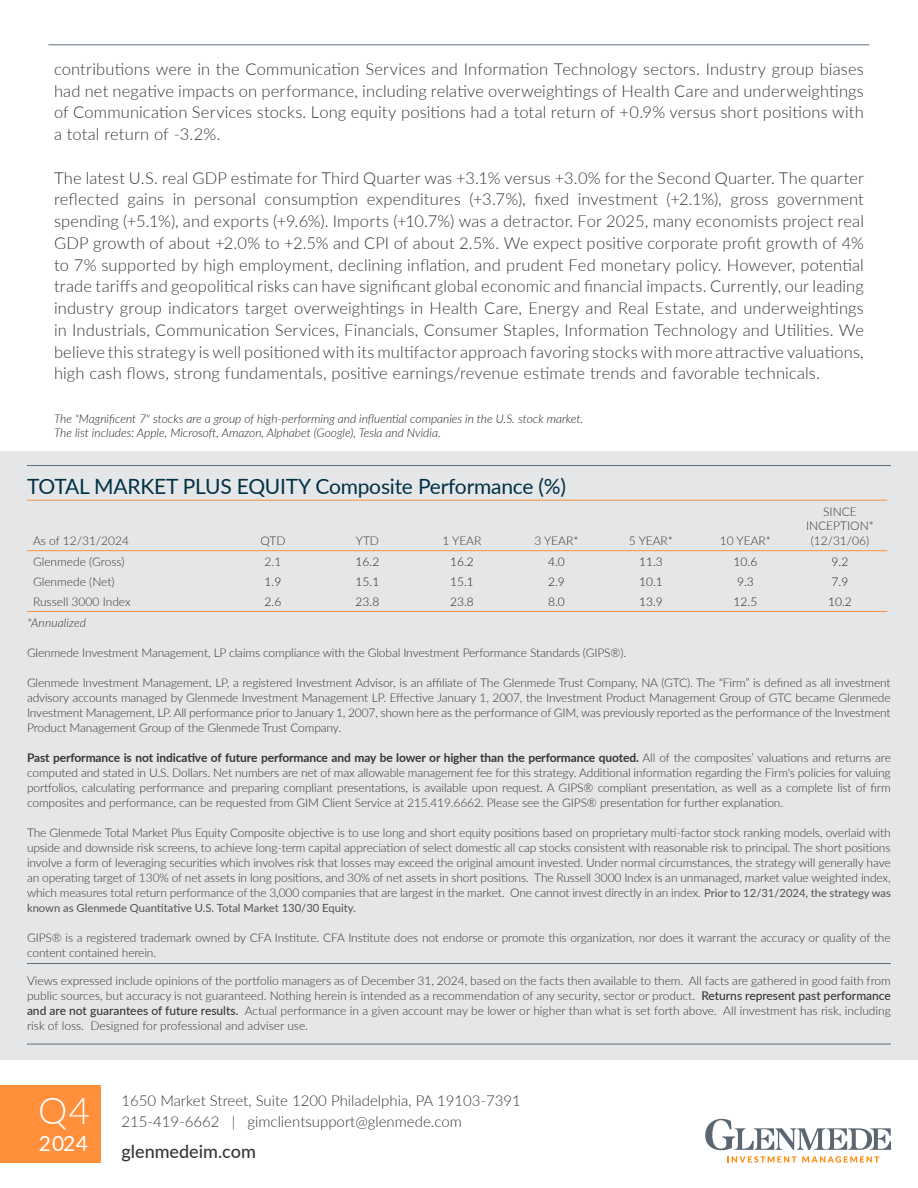
<style>
.page{position:relative;width:918px;height:1188px;background:#fff}
.page>*{position:absolute;margin:0;border:0;box-sizing:border-box;transform-origin:0 0}
.Event_Title{font:300 37.05px "Lato";color:#fff}
.Blue_Body-_left_justify{font:21px "Lato";letter-spacing:-.01em;color:#003147}
.Event_Title-2{font:21px "Lato";color:#fff}
.t1{font:500 18px "Lato";color:#393637}
.Blue_Body-_left_justify-2{font:300 16.5px/21.8px "Lato";letter-spacing:.01em;color:#393637;text-align:justify}
.t2{font:300 15px "Lato";color:#393637}
.Blue_Body-_left_justify-3{font:300 12px/15px "Lato";letter-spacing:-.01em;color:#393637;text-align:justify}
.t3{font:italic 300 12px/14.4px "Lato";color:#231f20}
.t4{font:300 12px "Lato";color:#231f20}
.Blue_Body-_left_justify-4{font:italic 300 12px "Lato";letter-spacing:.015em;color:#393637}
.Blue_Body-_left_justify-5{font:11.25px "Lato";color:#525252}
.s1{font-weight:700}
.s2{font-weight:400;font-size:11.25px;color:#525252}
.s3{font-weight:500}
</style>
<div class="page">
<div style="left:0;top:451px;width:918px;height:609px;background:#e5e6e7"></div>
<hr style="left:48px;top:45px;width:821px;height:1px;background:#5e6f7e">
<div style="left:0;top:1085px;width:100px;height:78px;background:#ff8f3b"></div>
<hr style="left:27px;top:963px;width:864px;height:1px;background:#5e6f7e">
<hr style="left:27px;top:465px;width:864px;height:1px;background:#5e6f7e">
<hr style="left:27px;top:611px;width:199px;height:1px;background:#ff8f3b">
<hr style="left:226px;top:611px;width:94px;height:1px;background:#ff8f3b">
<hr style="left:320px;top:611px;width:95px;height:1px;background:#ff8f3b">
<hr style="left:415px;top:611px;width:94px;height:1px;background:#ff8f3b">
<hr style="left:509px;top:611px;width:95px;height:1px;background:#ff8f3b">
<hr style="left:604px;top:611px;width:94px;height:1px;background:#ff8f3b">
<hr style="left:698px;top:611px;width:95px;height:1px;background:#ff8f3b">
<hr style="left:793px;top:611px;width:94px;height:1px;background:#ff8f3b">
<hr style="left:27px;top:500px;width:199px;height:1px;background:#ff8f3b">
<hr style="left:226px;top:500px;width:94px;height:1px;background:#ff8f3b">
<hr style="left:320px;top:500px;width:95px;height:1px;background:#ff8f3b">
<hr style="left:415px;top:500px;width:94px;height:1px;background:#ff8f3b">
<hr style="left:509px;top:500px;width:95px;height:1px;background:#ff8f3b">
<hr style="left:604px;top:500px;width:94px;height:1px;background:#ff8f3b">
<hr style="left:698px;top:500px;width:95px;height:1px;background:#ff8f3b">
<hr style="left:793px;top:500px;width:94px;height:1px;background:#ff8f3b">
<hr style="left:27px;top:550px;width:199px;height:1px;background:#ff8f3b">
<hr style="left:226px;top:550px;width:94px;height:1px;background:#ff8f3b">
<hr style="left:320px;top:550px;width:95px;height:1px;background:#ff8f3b">
<hr style="left:415px;top:550px;width:94px;height:1px;background:#ff8f3b">
<hr style="left:509px;top:550px;width:95px;height:1px;background:#ff8f3b">
<hr style="left:604px;top:550px;width:94px;height:1px;background:#ff8f3b">
<hr style="left:698px;top:550px;width:95px;height:1px;background:#ff8f3b">
<hr style="left:793px;top:550px;width:94px;height:1px;background:#ff8f3b">
<svg style="left:727px;top:1156px;width:152px;height:7px"></svg>
<svg style="left:705px;top:1119px;width:186px;height:31px"></svg>
<hr style="left:27px;top:1044px;width:864px;height:1px;background:#5e6f7e">
<p class="Blue_Body-_left_justify-2" style="left:54px;top:58px;width:811px">contributions were in the Communication Services and Information Technology sectors. Industry group biases had net negative impacts on performance, including relative overweightings of Health Care and underweightings of Communication Services stocks. Long equity positions had a total return of +0.9% versus short positions with a total return of -3.2%.</p>
<p class="Blue_Body-_left_justify-2" style="left:54px;top:166px;width:811px">The latest U.S. real GDP estimate for Third Quarter was +3.1% versus +3.0% for the Second Quarter. The quarter reflected gains in personal consumption expenditures (+3.7%), fixed investment (+2.1%), gross government spending (+5.1%), and exports (+9.6%). Imports (+10.7%) was a detractor. For 2025, many economists project real GDP growth of about +2.0% to +2.5% and CPI of about 2.5%. We expect positive corporate profit growth of 4% to 7% supported by high employment, declining inflation, and prudent Fed monetary policy. However, potential trade tariffs and geopolitical risks can have significant global economic and financial impacts. Currently, our leading industry group indicators target overweightings in Health Care, Energy and Real Estate, and underweightings in Industrials, Communication Services, Financials, Consumer Staples, Information Technology and Utilities. We believe this strategy is well positioned with its multifactor approach favoring stocks with more attractive valuations, high cash flows, strong fundamentals, positive earnings/revenue estimate trends and favorable technicals.</p>
<p class="t3" style="left:54px;top:411px;width:531px">The "Magnificent 7" stocks are a group of high-performing and influential companies in the U.S. stock market.<br>The list includes: Apple, Microsoft, Amazon, Alphabet (Google), Tesla and Nvidia.</p>
<p class="Blue_Body-_left_justify" style="left:27px;top:471px;width:541px">TOTAL MARKET PLUS EQUITY Composite Performance (%)</p>
<p class="Blue_Body-_left_justify-3" style="left:33px;top:532px;width:98px">As of 12/31/2024</p>
<p class="Blue_Body-_left_justify-3" style="left:260px;top:532px;width:27px">QTD</p>
<p class="Blue_Body-_left_justify-3" style="left:356px;top:532px;width:25px">YTD</p>
<p class="Blue_Body-_left_justify-3" style="left:442px;top:532px;width:41px">1 YEAR</p>
<p class="Blue_Body-_left_justify-3" style="left:534px;top:532px;width:46px">3 YEAR*</p>
<p class="Blue_Body-_left_justify-3" style="left:629px;top:532px;width:46px">5 YEAR*</p>
<p class="Blue_Body-_left_justify-3" style="left:720px;top:532px;width:53px">10 YEAR*</p>
<p class="Blue_Body-_left_justify-3" style="left:806px;top:504px;width:69px;line-height:14.4px;text-align:center">SINCE<br>INCEPTION* (12/31/06)</p>
<p class="Blue_Body-_left_justify-3" style="left:33px;top:554px;width:93px">Glenmede (Gross)</p>
<p class="Blue_Body-_left_justify-3" style="left:265px;top:554px;width:18px">2.1</p>
<p class="t4" style="left:356px;top:553px;width:25px">16.2</p>
<p class="t4" style="left:450px;top:553px;width:25px">16.2</p>
<p class="t4" style="left:548px;top:553px;width:18px">4.0</p>
<p class="t4" style="left:639px;top:553px;width:25px">11.3</p>
<p class="t4" style="left:734px;top:553px;width:25px">10.6</p>
<p class="t4" style="left:832px;top:553px;width:18px">9.2</p>
<p class="Blue_Body-_left_justify-3" style="left:33px;top:574px;width:83px">Glenmede (Net)</p>
<p class="t4" style="left:265px;top:573px;width:18px">1.9</p>
<p class="t4" style="left:356px;top:573px;width:25px">15.1</p>
<p class="t4" style="left:450px;top:573px;width:25px">15.1</p>
<p class="t4" style="left:548px;top:573px;width:18px">2.9</p>
<p class="t4" style="left:639px;top:573px;width:25px">10.1</p>
<p class="t4" style="left:737px;top:573px;width:18px">9.3</p>
<p class="t4" style="left:832px;top:573px;width:18px">7.9</p>
<p class="Blue_Body-_left_justify-3" style="left:33px;top:594px;width:99px">Russell 3000 Index</p>
<p class="t4" style="left:265px;top:593px;width:18px">2.6</p>
<p class="t4" style="left:356px;top:593px;width:25px">23.8</p>
<p class="t4" style="left:450px;top:593px;width:25px">23.8</p>
<p class="t4" style="left:548px;top:593px;width:18px">8.0</p>
<p class="t4" style="left:639px;top:593px;width:25px">13.9</p>
<p class="t4" style="left:734px;top:593px;width:25px">12.5</p>
<p class="t4" style="left:828px;top:593px;width:25px">10.2</p>
<p class="Blue_Body-_left_justify-4" style="left:27px;top:614px;width:61px">*Annualized</p>
<p class="Blue_Body-_left_justify-3" style="left:27px;top:645px;width:601px">Glenmede Investment Management, LP claims compliance with the Global Investment Performance Standards (GIPS®).</p>
<p class="Blue_Body-_left_justify-3" style="left:27px;top:675px;width:865px">Glenmede Investment Management, LP, a registered Investment Advisor, is an affiliate of The Glenmede Trust Company, NA (GTC). The “Firm” is defined as all investment advisory accounts managed by Glenmede Investment Management LP. Effective January 1, 2007, the Investment Product Management Group of GTC became Glenmede Investment Management, LP. All performance prior to January 1, 2007, shown here as the performance of GIM, was previously reported as the performance of the Investment Product Management Group of the Glenmede Trust Company.</p>
<p class="Blue_Body-_left_justify-3" style="left:27px;top:750px;width:865px"><span class="s1">Past performance is not indicative of future performance and may be lower or higher than the performance quoted.</span> All of the composites’ valuations and returns are computed and stated in U.S. Dollars. Net numbers are net of max allowable management fee for this strategy. Additional information regarding the Firm's policies for valuing portfolios, calculating performance and preparing compliant presentations, is available upon request. A GIPS® compliant presentation, as well as a complete list of firm composites and performance, can be requested from GIM Client Service at 215.419.6662. Please see the GIPS® presentation for further explanation.</p>
<p class="Blue_Body-_left_justify-3" style="left:27px;top:825px;width:865px">The Glenmede Total Market Plus Equity Composite objective is to use long and short equity positions based on proprietary multi-factor stock ranking models, overlaid with upside and downside risk screens, to achieve long-term capital appreciation of select domestic all cap stocks consistent with reasonable risk to principal. The short positions involve a form of leveraging securities which involves risk that losses may exceed the original amount invested. Under normal circumstances, the strategy will generally have an operating target of 130% of net assets in long positions, and 30% of net assets in short positions. The Russell 3000 Index is an unmanaged, market value weighted index, which measures total return performance of the 3,000 companies that are largest in the market. One cannot invest directly in an index. <span class="s2">Prior to 12/31/2024, the strategy was</span></p>
<p class="Blue_Body-_left_justify-5" style="left:27px;top:900px;width:330px">known as Glenmede Quantitative U.S. Total Market 130/30 Equity.</p>
<p class="Blue_Body-_left_justify-3" style="left:27px;top:930px;width:865px">GIPS® is a registered trademark owned by CFA Institute. CFA Institute does not endorse or promote this organization, nor does it warrant the accuracy or quality of the content contained herein.</p>
<p class="Blue_Body-_left_justify-3" style="left:27px;top:973px;width:865px">Views expressed include opinions of the portfolio managers as of December 31, 2024, based on the facts then available to them. All facts are gathered in good faith from public sources, but accuracy is not guaranteed. Nothing herein is intended as a recommendation of any security, sector or product. <span class="s3">Returns represent past performance and are not guarantees of future results.</span> Actual performance in a given account may be lower or higher than what is set forth above. All investment has risk, including risk of loss. Designed for professional and adviser use.</p>
<p class="Event_Title" style="left:38px;top:1085px;width:53px">Q4</p>
<p class="Event_Title-2" style="left:39px;top:1128px;width:51px">2024</p>
<p class="t2" style="left:122px;top:1091px;width:401px">1650 Market Street, Suite 1200 Philadelphia, PA 19103-7391</p>
<p class="t2" style="left:122px;top:1112px;width:342px">215-419-6662 | gimclientsupport@glenmede.com</p>
<p class="t1" style="left:122px;top:1139px;width:136px">glenmedeim.com</p>
</div>
